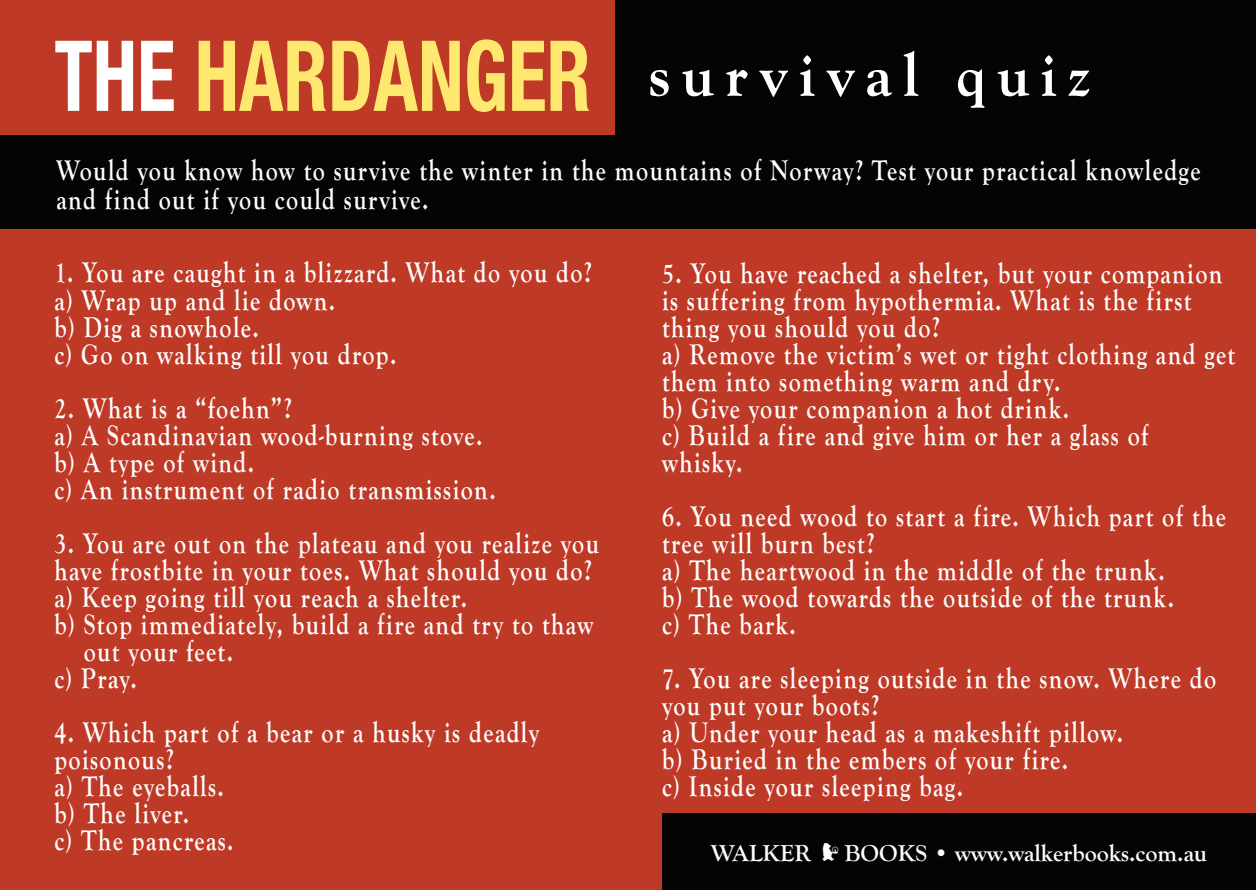
<style>
.page{position:relative;width:1256px;height:890px;background:#fff}
.page>*{position:absolute;margin:0;border:0;box-sizing:border-box;transform-origin:0 0}
.t1{font:700 60px "Goudy";letter-spacing:.17em;color:#fff}
.t2{font:700 29.4px/27px "Goudy Old Style T";letter-spacing:.06em;color:#fff;scale:.81 1}
.t3{font:700 24px "Goudy Old Style T";color:#fff}
.s1{font-family:"Helvetica Neue";font-stretch:condensed;font-size:98.1px}
.s2{font-family:"Helvetica Neue";font-stretch:condensed;font-size:98.1px;color:#ffe86f}
.s3{font-family:"Walker Logos";font-weight:400}
</style>
<div class="page">
<div style="left:0;top:0;width:1255px;height:890px;background:#bf3a26"></div>
<div style="left:0;top:135px;width:1255px;height:93px;background:#040503"></div>
<div style="left:615px;top:0;width:640px;height:141px;background:#040503"></div>
<div style="left:662px;top:813px;width:593px;height:77px;background:#040503"></div>
<h1 class="t1" style="left:54px;top:39px;width:1037px"><span class="s1">THE</span> <span class="s2">HARDANGER</span> survival quiz</h1>
<p class="t2" style="left:56px;top:156px;width:1413px;line-height:28.8px">Would you know how to survive the winter in the mountains of Norway? Test your practical knowledge and find out if you could survive.</p>
<p class="t2" style="left:54px;top:260px;width:665px">1. You are caught in a blizzard. What do you do? a) Wrap up and lie down.<br>b) Dig a snowhole.<br>c) Go on walking till you drop.</p>
<p class="t2" style="left:54px;top:395px;width:546px">2. What is a “foehn”?<br>a) A Scandinavian wood-burning stove. b) A type of wind.<br>c) An instrument of radio transmission.</p>
<p class="t2" style="left:54px;top:530px;width:673px">3. You are out on the plateau and you realize you</p>
<p class="t2" style="left:54px;top:557px;width:665px">have frostbite in your toes. What should you do?</p>
<p class="t2" style="left:54px;top:584px;width:511px">a) Keep going till you reach a shelter.</p>
<p class="t2" style="left:54px;top:611px;width:666px">b) Stop immediately, build a fire and try to thaw</p>
<p class="t2" style="left:84px;top:638px;width:186px">out your feet.</p>
<p class="t2" style="left:54px;top:665px;width:103px">c) Pray.</p>
<p class="t2" style="left:54px;top:719px;width:600px">4. Which part of a bear or a husky is deadly poisonous?<br>a) The eyeballs.<br>b) The liver.<br>c) The pancreas.</p>
<p class="t2" style="left:662px;top:260px;width:709px">5. You have reached a shelter, but your companion is suffering from hypothermia. What is the first thing you should you do?<br>a) Remove the victim’s wet or tight clothing and get them into something warm and dry.<br>b) Give your companion a hot drink.<br>c) Build a fire and give him or her a glass of whisky.</p>
<p class="t2" style="left:662px;top:503px;width:698px">6. You need wood to start a fire. Which part of the tree will burn best?<br>a) The heartwood in the middle of the trunk.<br>b) The wood towards the outside of the trunk.<br>c) The bark.</p>
<p class="t2" style="left:662px;top:665px;width:685px">7. You are sleeping outside in the snow. Where do you put your boots?<br>a) Under your head as a makeshift pillow.<br>b) Buried in the embers of your fire.<br>c) Inside your sleeping bag.</p>
<p class="t3" style="left:711px;top:839px;width:497px">WALKER <span class="s3">E</span> BOOKS • www.walkerbooks.com.au</p>
</div>
